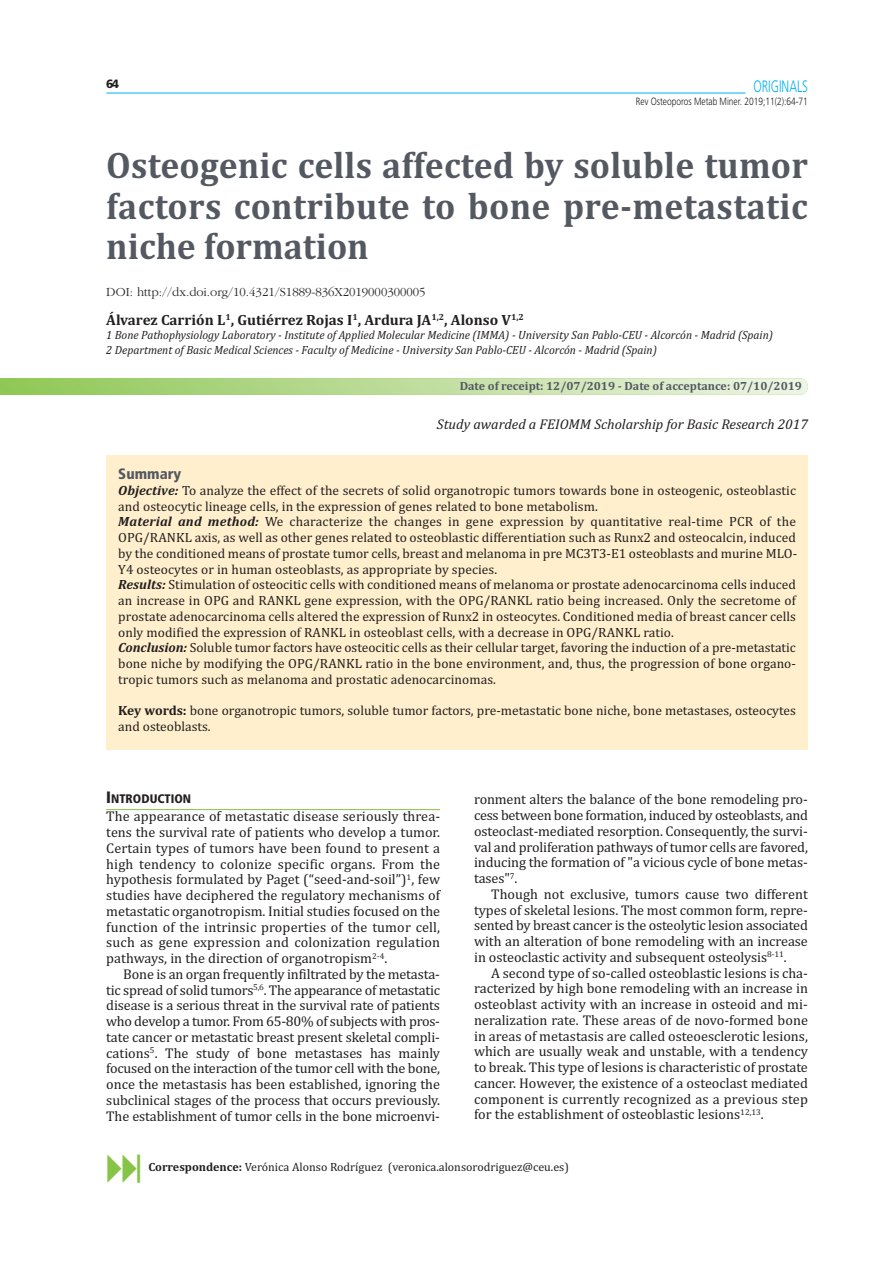
<style>
.page{position:relative;width:893px;height:1263px;background:#fff}
.page>*{position:absolute;margin:0;border:0;box-sizing:border-box;transform-origin:0 0}
.t1{font:700 37.5px/40.5px "Cambria";letter-spacing:.01em;color:#545861;text-align:justify;scale:.95 1}
.t2{font:300 16.5px "Frutiger";color:#00b2ef;scale:.7 1}
.t3{font:700 15px "Cambria";color:#231f20}
.t4{font:900 condensed 15px "Frutiger";color:#545861}
.t5{font:14.25px/15.8px "Cambria";letter-spacing:-.005em;color:#231f20;text-align:justify}
.t6{font:italic 14.25px "Cambria";color:#231f20}
.t7{font:13.5px/15.8px "Cambria";letter-spacing:.005em;color:#231f20}
.t8{font:300 12.75px "Garamond";color:#231f20}
.t9{font:900 condensed 12.3px "Frutiger";color:#231f20}
.t10{font:italic 12px/14.2px "Cambria";color:#231f20;scale:.95 1}
.t11{font:12px "Cambria";color:#231f20}
.t12{font:700 12px "Cambria";color:#545861}
.t13{font:900 12px "Frutiger";color:#231f20}
.t14{font:300 10.5px "Frutiger";color:#231f20;scale:.8 1}
.s1{font-weight:700;font-style:italic}
.s2{font-weight:700}
.s3{font-size:16.5px}
</style>
<div class="page">
<hr style="left:106px;top:93px;width:639px;height:1px;background:#00b2ef">
<svg style="left:0;top:378px;width:808px;height:17px;background:#bddd9b"></svg>
<div style="left:106px;top:456px;width:702px;height:294px;background:#ffefcc"></div>
<hr style="left:106px;top:809px;width:334px;height:1px;background:#85c446">
<p class="t13" style="left:106px;top:79px;width:14px">64</p>
<p class="t2" style="left:753px;top:79px;width:79px">ORIGINALS</p>
<p class="t14" style="left:636px;top:97px;width:217px">Rev Osteoporos Metab Miner. 2019;11(2):64-71</p>
<h1 class="t1" style="left:106px;top:149px;width:740px">Osteogenic cells affected by soluble tumor factors contribute to bone pre-metastatic niche formation</h1>
<p class="t8" style="left:106px;top:286px;width:321px">DOI: http://dx.doi.org/10.4321/S1889-836X2019000300005</p>
<p class="t3" style="left:106px;top:315px;width:419px">Álvarez Carrión L<sup>1</sup>, Gutiérrez Rojas I<sup>1</sup>, Ardura JA<sup>1,2</sup>, Alonso V<sup>1,2</sup></p>
<p class="t10" style="left:106px;top:329px;width:703px">1 Bone Pathophysiology Laboratory - Institute of Applied Molecular Medicine (IMMA) - University San Pablo-CEU - Alcorcón - Madrid (Spain)<br>2 Department of Basic Medical Sciences - Faculty of Medicine - University San Pablo-CEU - Alcorcón - Madrid (Spain)</p>
<p class="t12" style="left:460px;top:381px;width:344px">Date of receipt: 12/07/2019 - Date of acceptance: 07/10/2019</p>
<p class="t6" style="left:437px;top:419px;width:372px">Study awarded a FEIOMM Scholarship for Basic Research 2017</p>
<p class="t4" style="left:118px;top:468px;width:65px">Summary</p>
<p class="t7" style="left:118px;top:484px;width:680px"><span class="s1">Objective:</span> To analyze the effect of the secrets of solid organotropic tumors towards bone in osteogenic, osteoblastic and osteocytic lineage cells, in the expression of genes related to bone metabolism.<br><span class="s1">Material and method:</span> We characterize the changes in gene expression by quantitative real‐time PCR of the OPG/RANKL axis, as well as other genes related to osteoblastic differentiation such as Runx2 and osteocalcin, induced by the conditioned means of prostate tumor cells, breast and melanoma in pre MC3T3‐E1 osteoblasts and murine MLO‐ Y4 osteocytes or in human osteoblasts, as appropriate by species.<br><span class="s1">Results:</span> Stimulation of osteocitic cells with conditioned means of melanoma or prostate adenocarcinoma cells induced an increase in OPG and RANKL gene expression, with the OPG/RANKL ratio being increased. Only the secretome of prostate adenocarcinoma cells altered the expression of Runx2 in osteocytes. Conditioned media of breast cancer cells only modified the expression of RANKL in osteoblast cells, with a decrease in OPG/RANKL ratio.<br><span class="s1">Conclusion:</span> Soluble tumor factors have osteocitic cells as their cellular target, favoring the induction of a pre‐metastatic bone niche by modifying the OPG/RANKL ratio in the bone environment, and, thus, the progression of bone organo‐ tropic tumors such as melanoma and prostatic adenocarcinomas.</p>
<p class="t7" style="left:118px;top:704px;width:679px"><span class="s2">Key words:</span> bone organotropic tumors, soluble tumor factors, pre‐metastatic bone niche, bone metastases, osteocytes and osteoblasts.</p>
<p class="t9" style="left:106px;top:793px;width:86px"><span class="s3">I</span>NTRODUCTION</p>
<p class="t5" style="left:106px;top:810px;width:335px">The appearance of metastatic disease seriously threa‐ tens the survival rate of patients who develop a tumor.<br>Certain types of tumors have been found to present a high tendency to colonize specific organs. From the hypothesis formulated by Paget (“seed‐and‐soil”)<sup>1</sup>, few studies have deciphered the regulatory mechanisms of metastatic organotropism. Initial studies focused on the function of the intrinsic properties of the tumor cell, such as gene expression and colonization regulation pathways, in the direction of organotropism<sup>2‐4</sup>.</p>
<p class="t5" style="left:106px;top:968px;width:335px;text-indent:17px">Bone is an organ frequently infiltrated by the metasta‐ tic spread of solid tumors<sup>5,6</sup>. The appearance of metastatic disease is a serious threat in the survival rate of patients who develop a tumor. From 65‐80% of subjects with pros‐ tate cancer or metastatic breast present skeletal compli‐ cations<sup>5</sup>. The study of bone metastases has mainly focused on the interaction of the tumor cell with the bone, once the metastasis has been established, ignoring the subclinical stages of the process that occurs previously.<br>The establishment of tumor cells in the bone microenvi‐</p>
<p class="t5" style="left:474px;top:793px;width:335px">ronment alters the balance of the bone remodeling pro‐ cess between bone formation, induced by osteoblasts, and osteoclast‐mediated resorption. Consequently, the survi‐ val and proliferation pathways of tumor cells are favored, inducing the formation of "a vicious cycle of bone metas‐ tases"<sup>7</sup>.</p>
<p class="t5" style="left:474px;top:887px;width:335px;text-indent:17px">Though not exclusive, tumors cause two different types of skeletal lesions. The most common form, repre‐ sented by breast cancer is the osteolytic lesion associated with an alteration of bone remodeling with an increase in osteoclastic activity and subsequent osteolysis<sup>8‐11</sup>.</p>
<p class="t5" style="left:474px;top:966px;width:335px;text-indent:17px">A second type of so‐called osteoblastic lesions is cha‐ racterized by high bone remodeling with an increase in osteoblast activity with an increase in osteoid and mi‐ neralization rate. These areas of de novo‐formed bone in areas of metastasis are called osteoesclerotic lesions, which are usually weak and unstable, with a tendency to break. This type of lesions is characteristic of prostate cancer. However, the existence of a osteoclast mediated component is currently recognized as a previous step for the establishment of osteoblastic lesions<sup>12,13</sup>.</p>
<p class="t11" style="left:148px;top:1162px;width:422px"><span class="s2">Correspondence:</span> Verónica Alonso Rodríguez (veronica.alonsorodriguez@ceu.es)</p>
</div>
